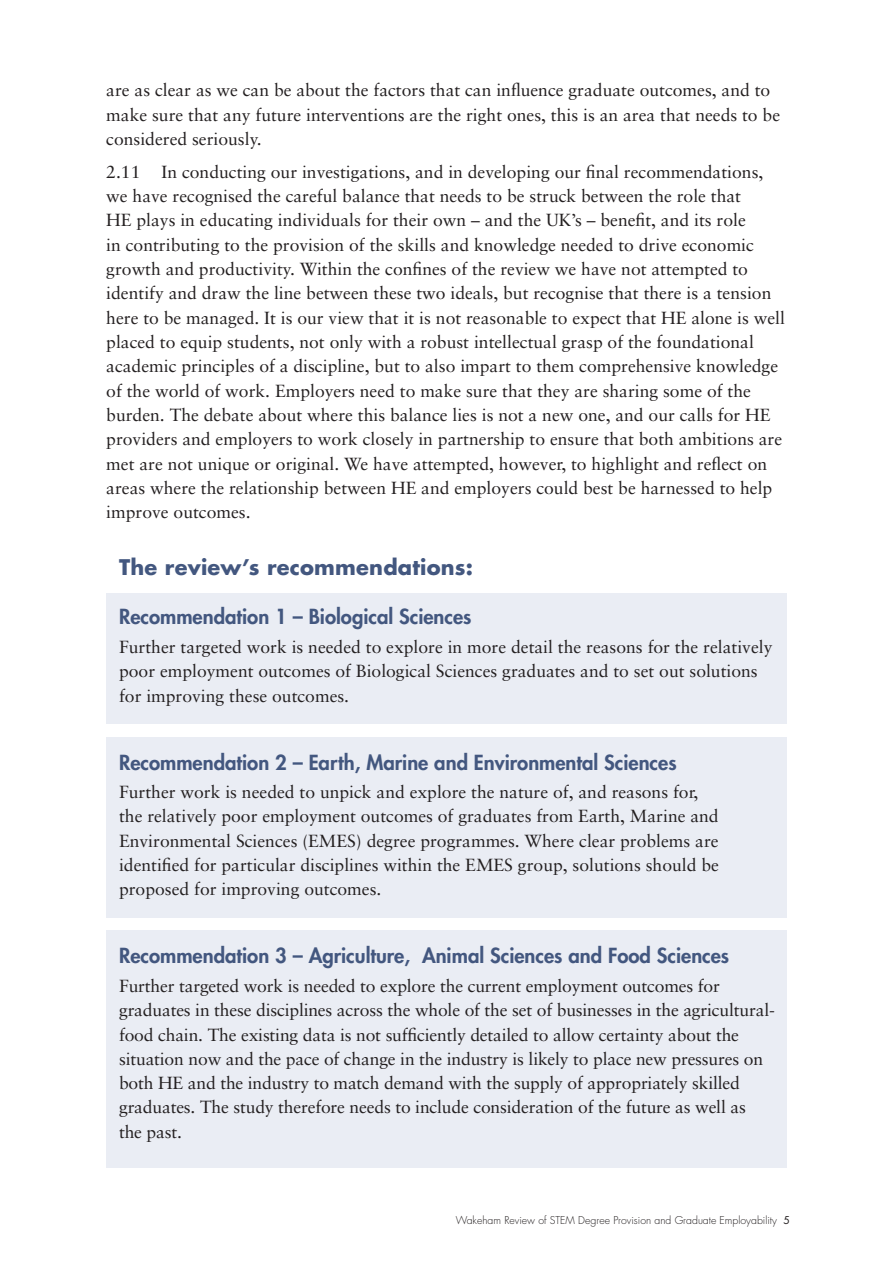
<style>
.page{position:relative;width:893px;height:1263px;background:#fff}
.page>*{position:absolute;margin:0;border:0;box-sizing:border-box;transform-origin:0 0}
.Hd_2{font:700 21px "Futura";letter-spacing:.01em;color:#43577f}
.hd_3{font:800 20.25px "Futura";color:#43577f}
.text{font:17.55px/24.3px "Sabon";color:#231f20}
.underlined_style{font:17.55px/24.3px "Sabon";letter-spacing:-.01em;color:#231f20}
.t1{font:300 10.5px "Futura";color:#231f20}
.s1{font-weight:400}
</style>
<div class="page">
<div style="left:106px;top:737px;width:681px;height:180px;background:#eaedf4"></div>
<div style="left:106px;top:593px;width:681px;height:131px;background:#eaedf4"></div>
<div style="left:106px;top:930px;width:681px;height:238px;background:#eaedf4"></div>
<p class="text" style="left:106px;top:78px;width:675px">are as clear as we can be about the factors that can influence graduate outcomes, and to make sure that any future interventions are the right ones, this is an area that needs to be considered seriously.</p>
<p class="text" style="left:106px;top:159px;width:680px">2.11 In conducting our investigations, and in developing our final recommendations, we have recognised the careful balance that needs to be struck between the role that<br>HE plays in educating individuals for their own – and the UK’s – benefit, and its role<br>in contributing to the provision of the skills and knowledge needed to drive economic growth and productivity. Within the confines of the review we have not attempted to identify and draw the line between these two ideals, but recognise that there is a tension here to be managed. It is our view that it is not reasonable to expect that HE alone is well placed to equip students, not only with a robust intellectual grasp of the foundational academic principles of a discipline, but to also impart to them comprehensive knowledge of the world of work. Employers need to make sure that they are sharing some of the burden. The debate about where this balance lies is not a new one, and our calls for HE providers and employers to work closely in partnership to ensure that both ambitions are met are not unique or original. We have attempted, however, to highlight and reflect on areas where the relationship between HE and employers could best be harnessed to help improve outcomes.</p>
<p class="Hd_2" style="left:119px;top:552px;width:356px">The review’s recommendations:</p>
<p class="hd_3" style="left:119px;top:603px;width:354px">Recommendation 1 – Biological Sciences</p>
<p class="text" style="left:119px;top:634px;width:655px">Further targeted work is needed to explore in more detail the reasons for the relatively poor employment outcomes of Biological Sciences graduates and to set out solutions for improving these outcomes.</p>
<p class="hd_3" style="left:119px;top:749px;width:559px">Recommendation 2 – Earth, Marine and Environmental Sciences</p>
<p class="text" style="left:119px;top:780px;width:601px">Further work is needed to unpick and explore the nature of, and reasons for, the relatively poor employment outcomes of graduates from Earth, Marine and Environmental Sciences (EMES) degree programmes. Where clear problems are identified for particular disciplines within the EMES group, solutions should be proposed for improving outcomes.</p>
<p class="hd_3" style="left:119px;top:942px;width:612px">Recommendation 3 – Agriculture, Animal Sciences and Food Sciences</p>
<p class="underlined_style" style="left:119px;top:973px;width:657px">Further targeted work is needed to explore the current employment outcomes for graduates in these disciplines across the whole of the set of businesses in the agricultural&shy;food chain. The existing data is not sufficiently detailed to allow certainty about the situation now and the pace of change in the industry is likely to place new pressures on both HE and the industry to match demand with the supply of appropriately skilled graduates. The study therefore needs to include consideration of the future as well as<br>the past.</p>
<p class="t1" style="left:456px;top:1214px;width:336px">Wakeham Review of STEM Degree Provision and Graduate Employability <span class="s1">5</span></p>
</div>
